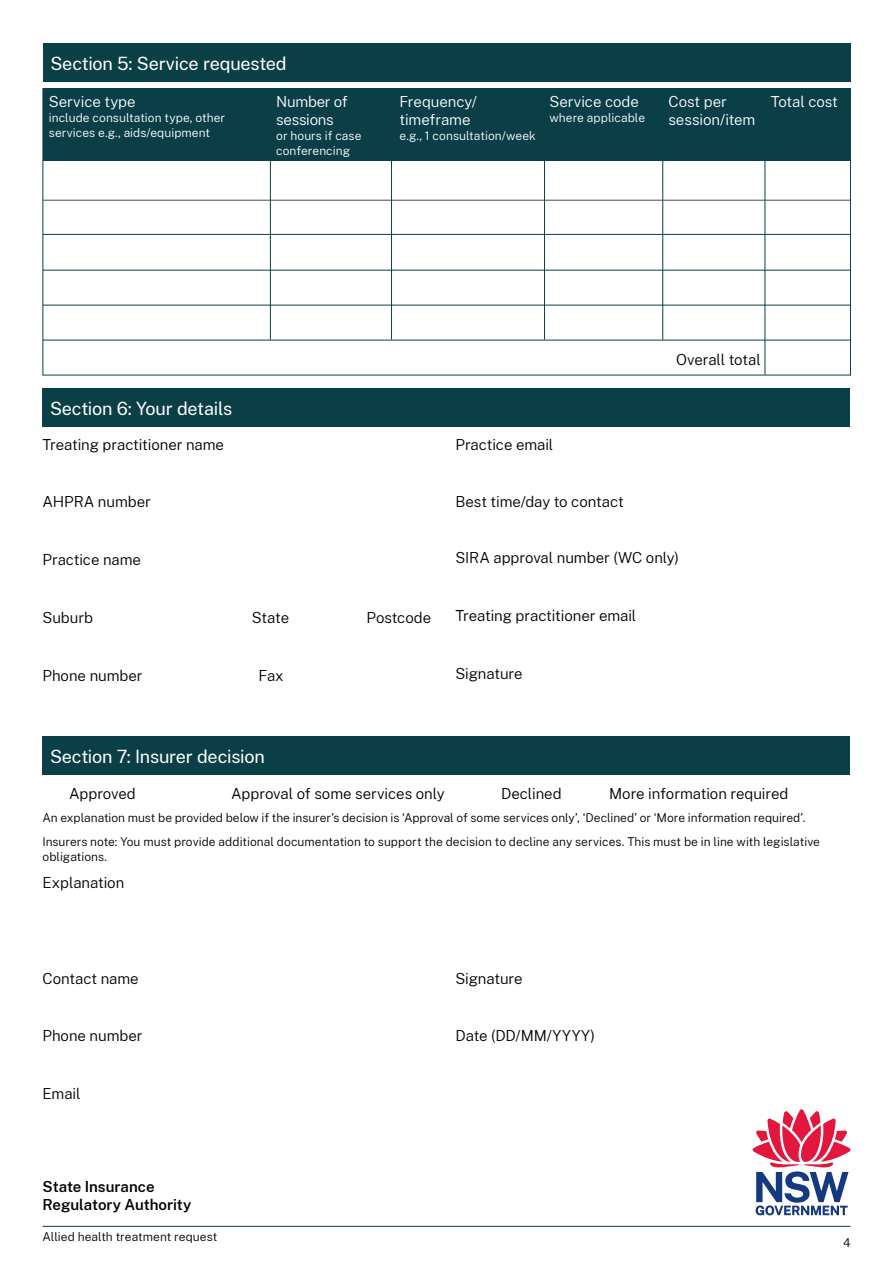
<style>
.page{position:relative;width:893px;height:1263px;background:#fff}
.page>*{position:absolute;margin:0;border:0;box-sizing:border-box;transform-origin:0 0}
.H1{font:18px "Public Sans";letter-spacing:-.01em;color:#fff}
.Body_copy{font:300 15px "Public Sans";letter-spacing:-.005em;color:#000}
.Body_copy-2{font:300 15px/18.3px "Public Sans";letter-spacing:-.005em;color:#fff}
.Body_copy-3{font:600 15px/18.3px "Public Sans";color:#000}
.body_8pt{font:300 12px/15px "Public Sans";color:#000}
.body_8pt-2{font:300 12px/15px "Public Sans";letter-spacing:.005em;color:#fff}
</style>
<div class="page">
<hr style="left:43px;top:1226px;width:807px;height:1px;background:#0b3f47">
<div style="left:43px;top:43px;width:808px;height:38px;background:#0b3f47"></div>
<div style="left:43px;top:388px;width:807px;height:39px;background:#0b3f47"></div>
<div style="left:43px;top:736px;width:807px;height:38px;background:#0b3f47"></div>
<div style="left:43px;top:88px;width:808px;height:73px;background:#0b3f47"></div>
<hr style="left:43px;top:88px;width:1px;height:287px;background:#0b3f47">
<hr style="left:270px;top:88px;width:1px;height:252px;background:#0b3f47">
<hr style="left:391px;top:88px;width:1px;height:252px;background:#0b3f47">
<hr style="left:544px;top:88px;width:1px;height:252px;background:#0b3f47">
<hr style="left:662px;top:88px;width:1px;height:252px;background:#0b3f47">
<hr style="left:765px;top:88px;width:1px;height:287px;background:#0b3f47">
<hr style="left:850px;top:88px;width:1px;height:287px;background:#0b3f47">
<hr style="left:43px;top:200px;width:808px;height:1px;background:#495054">
<hr style="left:43px;top:234px;width:808px;height:1px;background:#0b3f47">
<hr style="left:43px;top:270px;width:808px;height:1px;background:#0b3f47">
<hr style="left:43px;top:305px;width:808px;height:1px;background:#0b3f47">
<hr style="left:43px;top:340px;width:808px;height:1px;background:#0b3f47">
<hr style="left:43px;top:375px;width:808px;height:1px;background:#0b3f47">
<svg style="left:753px;top:1109px;width:97px;height:106px"></svg>
<p class="H1" style="left:50px;top:51px;width:238px">Section 5: Service requested</p>
<p class="Body_copy-2" style="left:49px;top:92px;width:88px">Service type</p>
<p class="body_8pt-2" style="left:49px;top:110px;width:178px">include consultation type, other services e.g., aids/equipment</p>
<p class="Body_copy-2" style="left:276px;top:92px;width:73px">Number of sessions</p>
<p class="body_8pt-2" style="left:276px;top:128px;width:87px">or hours if case conferencing</p>
<p class="Body_copy-2" style="left:399px;top:92px;width:79px">Frequency/ timeframe</p>
<p class="body_8pt-2" style="left:399px;top:128px;width:138px">e.g., 1 consultation/week</p>
<p class="Body_copy-2" style="left:549px;top:92px;width:91px">Service code</p>
<p class="body_8pt-2" style="left:549px;top:110px;width:97px">where applicable</p>
<p class="Body_copy-2" style="left:668px;top:92px;width:88px">Cost per session/item</p>
<p class="Body_copy-2" style="left:771px;top:92px;width:69px">Total cost</p>
<p class="Body_copy" style="left:676px;top:349px;width:86px">Overall total</p>
<p class="H1" style="left:50px;top:396px;width:184px">Section 6: Your details</p>
<p class="Body_copy" style="left:43px;top:434px;width:183px">Treating practitioner name</p>
<p class="Body_copy" style="left:455px;top:434px;width:99px">Practice email</p>
<p class="Body_copy" style="left:43px;top:492px;width:110px">AHPRA number</p>
<p class="Body_copy" style="left:455px;top:492px;width:170px">Best time/day to contact</p>
<p class="Body_copy" style="left:43px;top:549px;width:100px">Practice name</p>
<p class="Body_copy" style="left:455px;top:547px;width:225px">SIRA approval number (WC only)</p>
<p class="Body_copy" style="left:43px;top:607px;width:52px">Suburb</p>
<p class="Body_copy" style="left:252px;top:607px;width:39px">State</p>
<p class="Body_copy" style="left:367px;top:607px;width:66px">Postcode</p>
<p class="Body_copy" style="left:455px;top:605px;width:182px">Treating practitioner email</p>
<p class="Body_copy" style="left:43px;top:665px;width:102px">Phone number</p>
<p class="Body_copy" style="left:259px;top:665px;width:27px">Fax</p>
<p class="Body_copy" style="left:455px;top:663px;width:69px">Signature</p>
<p class="H1" style="left:50px;top:744px;width:216px">Section 7: Insurer decision</p>
<p class="Body_copy" style="left:69px;top:783px;width:68px">Approved</p>
<p class="Body_copy" style="left:231px;top:783px;width:215px">Approval of some services only</p>
<p class="Body_copy" style="left:501px;top:783px;width:62px">Declined</p>
<p class="Body_copy" style="left:609px;top:783px;width:181px">More information required</p>
<p class="body_8pt" style="left:43px;top:810px;width:764px">An explanation must be provided below if the insurer’s decision is ‘Approval of some services only’, ‘Declined’ or ‘More information required’.</p>
<p class="body_8pt" style="left:43px;top:833px;width:779px">Insurers note: You must provide additional documentation to support the decision to decline any services. This must be in line with legislative obligations.</p>
<p class="Body_copy" style="left:43px;top:872px;width:83px">Explanation</p>
<p class="Body_copy" style="left:43px;top:968px;width:98px">Contact name</p>
<p class="Body_copy" style="left:43px;top:1025px;width:102px">Phone number</p>
<p class="Body_copy" style="left:43px;top:1083px;width:39px">Email</p>
<p class="Body_copy-3" style="left:43px;top:1176px;width:150px">State Insurance<br>Regulatory Authority</p>
<p class="Body_copy" style="left:455px;top:968px;width:69px">Signature</p>
<p class="Body_copy" style="left:455px;top:1025px;width:141px">Date (DD/MM/YYYY)</p>
<p class="body_8pt" style="left:43px;top:1229px;width:176px">Allied health treatment request</p>
<p class="body_8pt" style="left:843px;top:1234px;width:9px">4</p>
</div>
